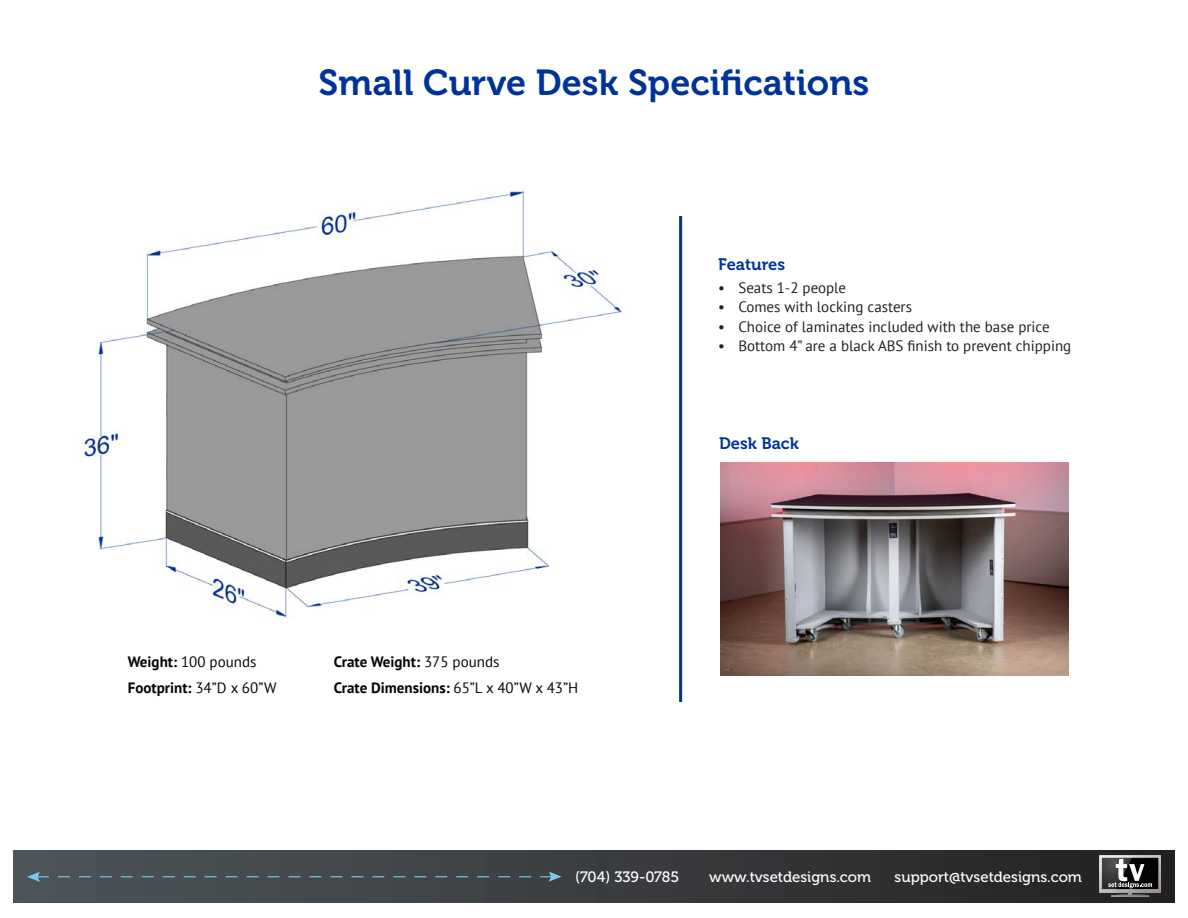
<style>
.page{position:relative;width:1188px;height:918px;background:#fff}
.page>*{position:absolute;margin:0;border:0;box-sizing:border-box;transform-origin:0 0}
.s2{font:36px "Museo 700";color:#039}
.t1{font:16.5px "Museo 700";color:#039}
.t2{font:15px "PT Sans";color:#231f20}
.specs{font:700 15px "PT Sans";color:#040503}
.Footer_Number{font:15px "Museo 500";color:#fff}
.specs-2{font:15px "PT Sans";color:#040503}
.s1{font-weight:700}
.s2{font-weight:400}
</style>
<div class="page">
<hr style="left:679px;top:216px;width:3px;height:486px;background:#039">
<img style="left:82px;top:190px;width:547px;height:429px">
<img style="left:721px;top:462px;width:348px;height:213px">
<div style="left:14px;top:850px;width:1160px;height:53px;background:linear-gradient(to right,#4e575c,#242122)"></div>
<svg style="left:1099px;top:855px;width:62px;height:42px;background:#646464"></svg>
<svg style="left:27px;top:872px;width:535px;height:10px;background:#48545b"></svg>
<p class="s2" style="left:319px;top:62px;width:552px">Small Curve Desk Specifications</p>
<p class="t1" style="left:718px;top:255px;width:69px">Features</p>
<p class="t2" style="left:718px;top:278px;width:130px">• Seats 1-2 people</p>
<p class="t2" style="left:718px;top:297px;width:195px">• Comes with locking casters</p>
<p class="t2" style="left:718px;top:317px;width:333px">• Choice of laminates included with the base price</p>
<p class="t2" style="left:718px;top:336px;width:355px">• Bottom 4” are a black ABS finish to prevent chipping</p>
<p class="t1" style="left:719px;top:434px;width:81px">Desk Back</p>
<p class="specs-2" style="left:128px;top:652px;width:130px"><span class="s1">Weight:</span> 100 pounds</p>
<p class="specs" style="left:128px;top:678px;width:150px">Footprint: <span class="s2">34”D x 60”W</span></p>
<p class="specs" style="left:334px;top:652px;width:167px">Crate Weight: <span class="s2">375 pounds</span></p>
<p class="specs" style="left:334px;top:678px;width:246px">Crate Dimensions: <span class="s2">65”L x 40”W x 43”H</span></p>
<p class="Footer_Number" style="left:575px;top:868px;width:106px">(704) 339-0785</p>
<p class="Footer_Number" style="left:709px;top:868px;width:163px">www.tvsetdesigns.com</p>
<p class="Footer_Number" style="left:895px;top:868px;width:189px">support@tvsetdesigns.com</p>
</div>
